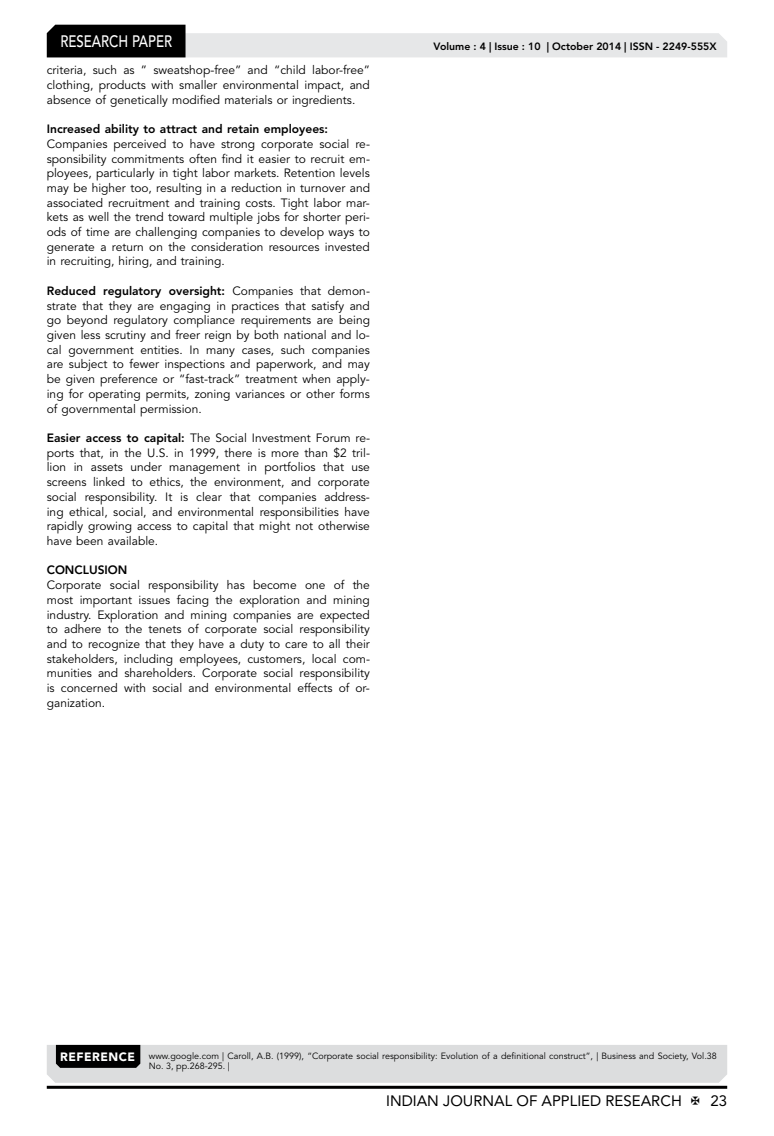
<style>
.page{position:relative;width:774px;height:1136px;background:#fff}
.page>*{position:absolute;margin:0;border:0;box-sizing:border-box;transform-origin:0 0}
.t1{font:500 16.5px "Avenir LT Std";color:#fff;scale:.8 1}
.t2{font:15px "Avenir LT Std";color:#000}
.t3{font:12px/14.7px "Avenir LT Std";color:#000;text-align:justify}
.t4{font:800 12px "Avenir LT Std";color:#000}
.t5{font:800 10.5px "Avenir LT Std";color:#000}
.t6{font:9px/10.5px "Avenir LT Std";color:#000}
.s1{font-weight:800}
.s2{font-weight:900;font-size:12px;color:#fff}
</style>
<div class="page">
<hr style="left:47px;top:1085px;width:680px;height:3px;background:#000">
<svg style="left:47px;top:25px;width:680px;height:32px"></svg>
<svg style="left:47px;top:1044px;width:680px;height:38px;background:#cccdce"></svg>
<h1 class="t1" style="left:60px;top:32px;width:139px">RESEARCH PAPER</h1>
<p class="t3" style="left:47px;top:63px;width:325px">criteria, such as ” sweatshop-free” and “child labor-free” clothing, products with smaller environmental impact, and absence of genetically modified materials or ingredients.</p>
<p class="t4" style="left:47px;top:122px;width:283px">Increased ability to attract and retain employees:</p>
<p class="t3" style="left:47px;top:137px;width:325px">Companies perceived to have strong corporate social re&shy;sponsibility commitments often find it easier to recruit em&shy;ployees, particularly in tight labor markets. Retention levels may be higher too, resulting in a reduction in turnover and associated recruitment and training costs. Tight labor mar&shy;kets as well the trend toward multiple jobs for shorter peri&shy;ods of time are challenging companies to develop ways to generate a return on the consideration resources invested in recruiting, hiring, and training.</p>
<p class="t3" style="left:47px;top:284px;width:325px"><span class="s1">Reduced regulatory oversight:</span> Companies that demon&shy;strate that they are engaging in practices that satisfy and go beyond regulatory compliance requirements are being given less scrutiny and freer reign by both national and lo&shy;cal government entities. In many cases, such companies are subject to fewer inspections and paperwork, and may be given preference or “fast-track” treatment when apply&shy;ing for operating permits, zoning variances or other forms of governmental permission.</p>
<p class="t3" style="left:47px;top:431px;width:325px"><span class="s1">Easier access to capital:</span> The Social Investment Forum re&shy;ports that, in the U.S. in 1999, there is more than $2 tril&shy;lion in assets under management in portfolios that use screens linked to ethics, the environment, and corporate social responsibility. It is clear that companies address&shy;ing ethical, social, and environmental responsibilities have rapidly growing access to capital that might not otherwise have been available.</p>
<p class="t4" style="left:47px;top:563px;width:82px">CONCLUSION</p>
<p class="t3" style="left:47px;top:578px;width:325px">Corporate social responsibility has become one of the most important issues facing the exploration and mining industry. Exploration and mining companies are expected to adhere to the tenets of corporate social responsibility and to recognize that they have a duty to care to all their stakeholders, including employees, customers, local com&shy;munities and shareholders. Corporate social responsibility is concerned with social and environmental effects of or&shy;ganization.</p>
<p class="t5" style="left:434px;top:41px;width:284px">Volume : 4 | Issue : 10 | October 2014 | ISSN - 2249-555X</p>
<p class="t6" style="left:149px;top:1050px;width:569px;text-indent:-89px"><span class="s2">REFERENCE</span> www.google.com | Caroll, A.B. (1999), “Corporate social responsibility: Evolution of a definitional construct”, | Business and Society, Vol.38<br>No. 3, pp.268-295. |</p>
<p class="t2" style="left:386px;top:1091px;width:297px">INDIAN JOURNAL OF APPLIED RESEARCH</p>
<p class="t2" style="left:710px;top:1091px;width:18px">23</p>
</div>
